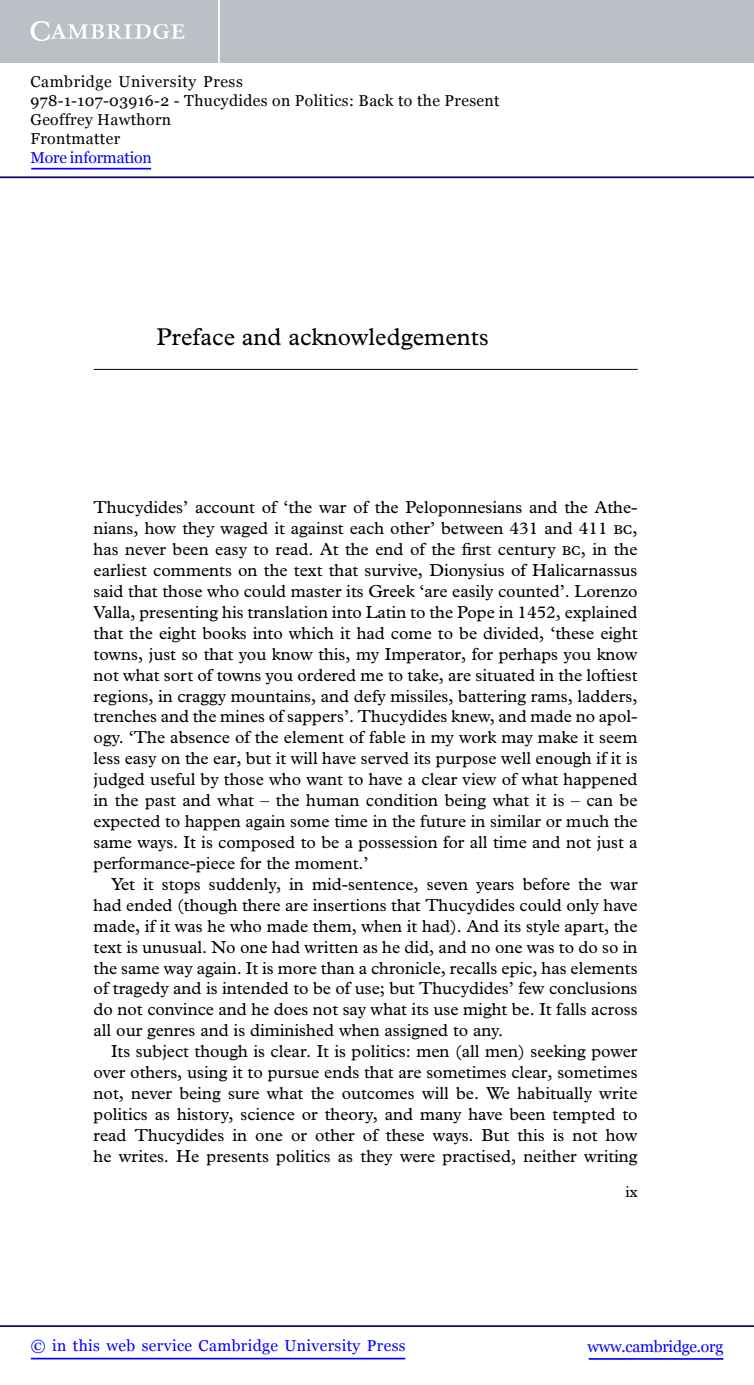
<style>
.page{position:relative;width:754px;height:1385px;background:#fff}
.page>*{position:absolute;margin:0;border:0;box-sizing:border-box;transform-origin:0 0}
.t1{font:24.32px "Plantin";color:#000}
.t2{font:17.5px/21px "Plantin";color:#000;text-align:justify}
.t3{font:15.75px/18.9px "Georgia";letter-spacing:.025em;color:#000}
.t4{font:15.75px "Georgia";letter-spacing:.025em;color:#00f}
.t5{font:15.75px "Georgia";letter-spacing:-.015em;color:#00f}
.t6{font:15.75px "Georgia";letter-spacing:-.01em;color:#00f}
.t7{font:15.75px "Plantin";color:#000}
.s1{font-family:"Plantin Exp"}
</style>
<div class="page">
<hr style="left:94px;top:369px;width:544px;height:1px;background:#000">
<hr style="left:589px;top:1358px;width:134px;height:1px;background:#00f">
<hr style="left:0;top:1325px;width:754px;height:2px;background:#150666">
<hr style="left:31px;top:1357px;width:374px;height:2px;background:#00f">
<div style="left:0;top:0;width:754px;height:63px;background:#bac0c6"></div>
<svg style="left:31px;top:21px;width:154px;height:20px"></svg>
<hr style="left:218px;top:0;width:2px;height:63px;background:#fff">
<hr style="left:0;top:176px;width:754px;height:2px;background:#150666">
<hr style="left:31px;top:168px;width:120px;height:1px;background:#00f">
<p class="t3" style="left:31px;top:72px;width:471px">Cambridge University Press<br>978-1-107-03916-2 - Thucydides on Politics: Back to the Present<br>Geoffrey Hawthorn<br>Frontmatter</p>
<p class="t6" style="left:31px;top:148px;width:123px">More information</p>
<h1 class="t1" style="left:156px;top:328px;width:334px">Preface and acknowledgements</h1>
<p class="t2" style="left:94px;top:498px;width:546px">Thucydides’ account of ‘the war of the Peloponnesians and the Athe&shy;nians, how they waged it against each other’ between 431 and 411 <span class="s1">bc</span>, has never been easy to read. At the end of the first century <span class="s1">bc</span>, in the earliest comments on the text that survive, Dionysius of Halicarnassus said that those who could master its Greek ‘are easily counted’. Lorenzo Valla, presenting his translation into Latin to the Pope in 1452, explained that the eight books into which it had come to be divided, ‘these eight towns, just so that you know this, my Imperator, for perhaps you know not what sort of towns you ordered me to take, are situated in the loftiest regions, in craggy mountains, and defy missiles, battering rams, ladders, trenches and the mines of sappers’. Thucydides knew, and made no apol&shy;ogy. ‘The absence of the element of fable in my work may make it seem less easy on the ear, but it will have served its purpose well enough if it is judged useful by those who want to have a clear view of what happened in the past and what – the human condition being what it is – can be expected to happen again some time in the future in similar or much the same ways. It is composed to be a possession for all time and not just a performance-piece for the moment.’</p>
<p class="t2" style="left:94px;top:875px;width:545px;text-indent:17px">Yet it stops suddenly, in mid-sentence, seven years before the war had ended (though there are insertions that Thucydides could only have made, if it was he who made them, when it had). And its style apart, the text is unusual. No one had written as he did, and no one was to do so in the same way again. It is more than a chronicle, recalls epic, has elements of tragedy and is intended to be of use; but Thucydides’ few conclusions do not convince and he does not say what its use might be. It falls across all our genres and is diminished when assigned to any.</p>
<p class="t2" style="left:94px;top:1042px;width:546px;text-indent:17px">Its subject though is clear. It is politics: men (all men) seeking power over others, using it to pursue ends that are sometimes clear, sometimes not, never being sure what the outcomes will be. We habitually write politics as history, science or theory, and many have been tempted to read Thucydides in one or other of these ways. But this is not how he writes. He presents politics as they were practised, neither writing</p>
<p class="t7" style="left:625px;top:1185px;width:14px">ix</p>
<p class="t4" style="left:31px;top:1337px;width:376px">© in this web service Cambridge University Press</p>
<p class="t5" style="left:587px;top:1337px;width:137px">www.cambridge.org</p>
</div>
